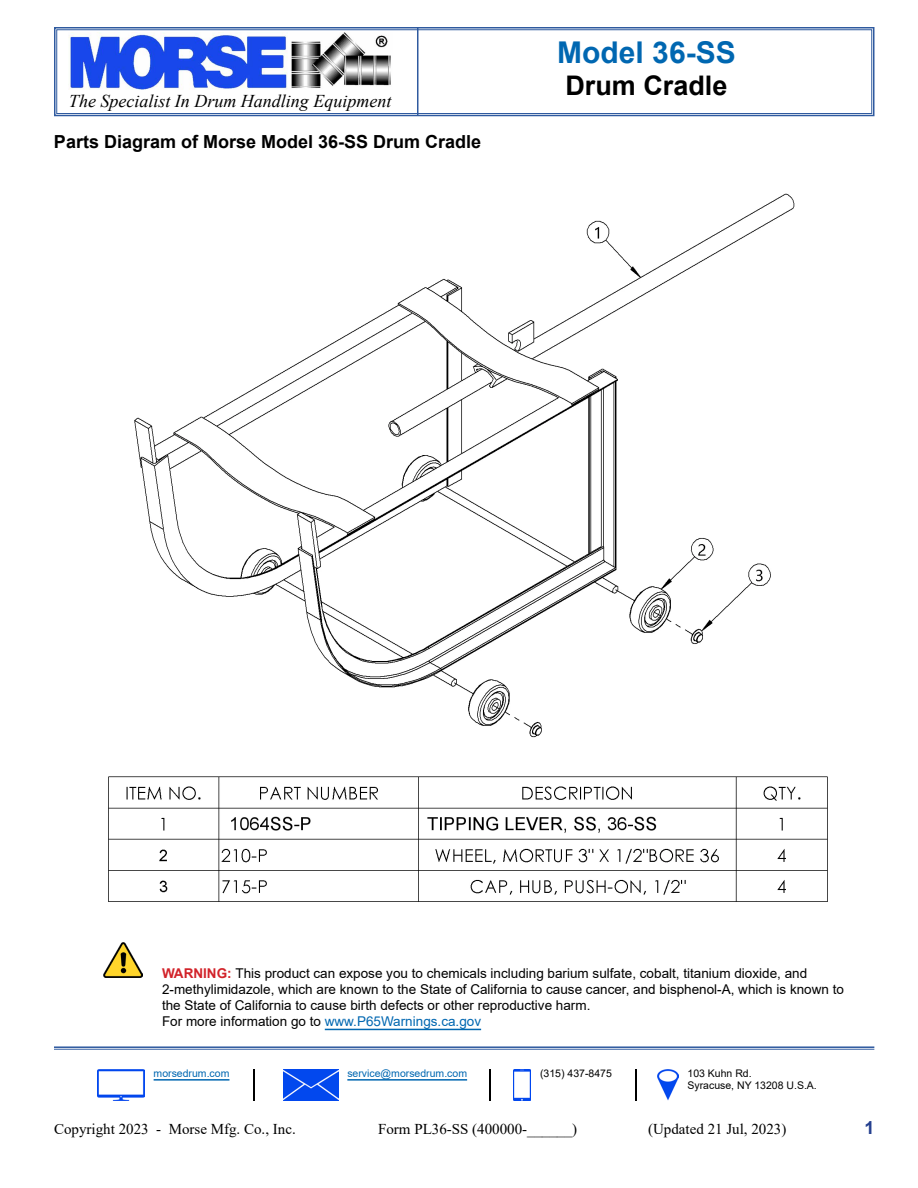
<style>
.page{position:relative;width:918px;height:1188px;background:#fff}
.page>*{position:absolute;margin:0;border:0;box-sizing:border-box;transform-origin:0 0}
.t1{font:700 30px "Arial";color:#0067b1}
.t2{font:700 27px "Arial";color:#000}
.t3{font:700 18px "Arial";color:#000}
.t4{font:italic 18px "Times New Roman";color:#000}
.t5{font:700 18px "Arial";color:#25408f}
.t6{font:15px "Times New Roman";color:#000}
.t7{font:13.5px/16.2px "Arial";color:#000}
.t8{font:10.5px/12.6px "Arial";color:#000}
.t9{font:10.5px "Arial";color:#0067b1}
.s1{font-weight:700;color:#d2232a}
.s2{color:#0067b1}
</style>
<div class="page">
<img style="left:108px;top:193px;width:720px;height:709px">
<hr style="left:325px;top:1029px;width:156px;height:1px;background:#0067b1">
<img style="left:104px;top:942px;width:39px;height:36px">
<hr style="left:54px;top:1046px;width:820px;height:2px;background:#2f5a9f">
<hr style="left:54px;top:1049px;width:820px;height:1px;background:#2f5a9f">
<svg style="left:54px;top:27px;width:821px;height:90px"></svg>
<div style="left:56px;top:29px;width:816px;height:85px;border:1px solid #2f5a9f"></div>
<hr style="left:417px;top:28px;width:1px;height:88px;background:#2f5a9f">
<img style="left:284px;top:1069px;width:54px;height:32px">
<img style="left:97px;top:1069px;width:48px;height:32px">
<img style="left:513px;top:1069px;width:18px;height:32px">
<img style="left:657px;top:1069px;width:22px;height:32px">
<hr style="left:347px;top:1079px;width:120px;height:2px;background:#0067b1">
<hr style="left:154px;top:1079px;width:75px;height:2px;background:#0067b1">
<div style="left:250px;top:1068px;width:5px;height:33px;background:#808080;opacity:.75"></div>
<hr style="left:487px;top:1068px;width:4px;height:33px;background:#808080;opacity:.75">
<hr style="left:632px;top:1068px;width:4px;height:33px;background:#808080;opacity:.75">
<h3 class="t4" style="left:69px;top:89px;width:324px">The Specialist In Drum Handling Equipment</h3>
<h3 class="t3" style="left:54px;top:129px;width:429px">Parts Diagram of Morse Model 36-SS Drum Cradle</h3>
<h1 class="t1" style="left:557px;top:31px;width:180px">Model 36-SS</h1>
<h2 class="t2" style="left:565px;top:67px;width:164px">Drum Cradle</h2>
<p class="t7" style="left:162px;top:965px;width:684px"><span class="s1">WARNING:</span> This product can expose you to chemicals including barium sulfate, cobalt, titanium dioxide, and 2-methylimidazole, which are known to the State of California to cause cancer, and bisphenol-A, which is known to the State of California to cause birth defects or other reproductive harm.<br>For more information go to <span class="s2">www.P65Warnings.ca.gov</span></p>
<p class="t9" style="left:347px;top:1066px;width:121px">service@morsedrum.com</p>
<p class="t8" style="left:688px;top:1067px;width:131px">103 Kuhn Rd.<br>Syracuse, NY 13208 U.S.A.</p>
<p class="t9" style="left:154px;top:1066px;width:77px">morsedrum.com</p>
<p class="t8" style="left:540px;top:1067px;width:73px">(315) 437-8475</p>
<p class="t6" style="left:54px;top:1118px;width:243px">Copyright 2023 - Morse Mfg. Co., Inc.</p>
<p class="t6" style="left:378px;top:1118px;width:201px">Form PL36-SS (400000-______)</p>
<p class="t6" style="left:648px;top:1118px;width:140px">(Updated 21 Jul, 2023)</p>
<h3 class="t5" style="left:864px;top:1115px;width:12px">1</h3>
</div>
